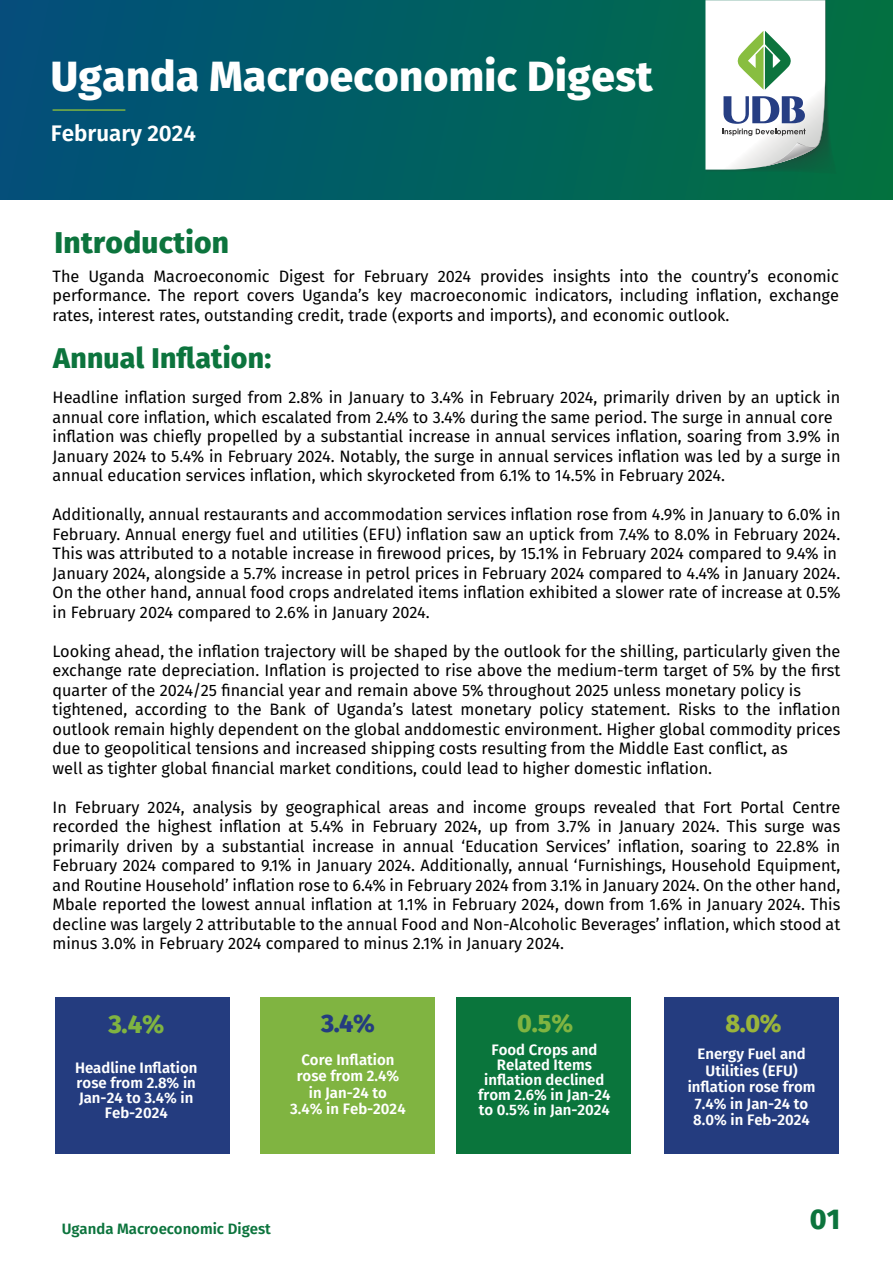
<style>
.page{position:relative;width:893px;height:1263px;background:#fff}
.page>*{position:absolute;margin:0;border:0;box-sizing:border-box;transform-origin:0 0}
.t1{font:800 42.15px "Fira Sans";letter-spacing:.01em;color:#fff}
.t2{font:800 30px "Fira Sans";letter-spacing:.01em;color:#0c743d}
.t3{font:800 28.5px "Fira Sans";letter-spacing:.01em;color:#0c743d}
.t4{font:800 25.65px "Fira Sans";color:#80b441}
.t5{font:800 25.2px "Fira Sans";color:#243c7f}
.t6{font:800 25.2px "Fira Sans";color:#80b441}
.t7{font:800 25.2px "Fira Sans";color:#9ab53b}
.t8{font:600 22.5px "Fira Sans";color:#fff}
.t9{font:16.5px/19.5px "Fira Sans";color:#010101}
.t10{font:600 15.15px/15px "Fira Sans";color:#fff;text-align:center}
.t11{font:600 15px "Fira Sans";color:#0c743d}
</style>
<div class="page">
<div style="left:0;top:0;width:893px;height:200px;background:linear-gradient(to right,#004f7d,#027140)"></div>
<div style="left:55px;top:997px;width:175px;height:157px;background:#243c7f"></div>
<div style="left:261px;top:997px;width:174px;height:157px;background:#80b441"></div>
<div style="left:457px;top:997px;width:174px;height:157px;background:#0a753c"></div>
<div style="left:664px;top:997px;width:175px;height:157px;background:#243c7f"></div>
<hr style="left:53px;top:109px;width:72px;height:2px;background:#80b441">
<svg style="left:705px;top:0;width:131px;height:174px"></svg>
<h1 class="t1" style="left:51px;top:40px;width:603px">Uganda Macroeconomic Digest</h1>
<h3 class="t8" style="left:51px;top:115px;width:147px">February 2024</h3>
<h2 class="t2" style="left:55px;top:216px;width:176px">Introduction</h2>
<p class="t9" style="left:53px;top:266px;width:788px;text-align:justify">The Uganda Macroeconomic Digest for February 2024 provides insights into the country’s economic performance. The report covers Uganda’s key macroeconomic indicators, including inflation, exchange rates, interest rates, outstanding credit, trade (exports and imports), and economic outlook.</p>
<h3 class="t3" style="left:53px;top:333px;width:220px">Annual Inflation:</h3>
<p class="t9" style="left:53px;top:387px;width:789px">Headline inflation surged from 2.8% in January to 3.4% in February 2024, primarily driven by an uptick in annual core inflation, which escalated from 2.4% to 3.4% during the same period. The surge in annual core inflation was chiefly propelled by a substantial increase in annual services inflation, soaring from 3.9% in January 2024 to 5.4% in February 2024. Notably, the surge in annual services inflation was led by a surge in annual education services inflation, which skyrocketed from 6.1% to 14.5% in February 2024.</p>
<p class="t9" style="left:53px;top:504px;width:789px">Additionally, annual restaurants and accommodation services inflation rose from 4.9% in January to 6.0% in February. Annual energy fuel and utilities (EFU) inflation saw an uptick from 7.4% to 8.0% in February 2024.<br>This was attributed to a notable increase in firewood prices, by 15.1% in February 2024 compared to 9.4% in January 2024, alongside a 5.7% increase in petrol prices in February 2024 compared to 4.4% in January 2024.<br>On the other hand, annual food crops andrelated items inflation exhibited a slower rate of increase at 0.5% in February 2024 compared to 2.6% in January 2024.</p>
<p class="t9" style="left:53px;top:641px;width:789px">Looking ahead, the inflation trajectory will be shaped by the outlook for the shilling, particularly given the exchange rate depreciation. Inflation is projected to rise above the medium-term target of 5% by the first quarter of the 2024/25 financial year and remain above 5% throughout 2025 unless monetary policy is tightened, according to the Bank of Uganda’s latest monetary policy statement. Risks to the inflation outlook remain highly dependent on the global anddomestic environment. Higher global commodity prices due to geopolitical tensions and increased shipping costs resulting from the Middle East conflict, as<br>well as tighter global financial market conditions, could lead to higher domestic inflation.</p>
<p class="t9" style="left:53px;top:797px;width:789px;text-align:justify">In February 2024, analysis by geographical areas and income groups revealed that Fort Portal Centre recorded the highest inflation at 5.4% in February 2024, up from 3.7% in January 2024. This surge was primarily driven by a substantial increase in annual ‘Education Services’ inflation, soaring to 22.8% in February 2024 compared to 9.1% in January 2024. Additionally, annual ‘Furnishings, Household Equipment, and Routine Household’ inflation rose to 6.4% in February 2024 from 3.1% in January 2024. On the other hand, Mbale reported the lowest annual inflation at 1.1% in February 2024, down from 1.6% in January 2024. This decline was largely 2 attributable to the annual Food and Non-Alcoholic Beverages’ inflation, which stood at minus 3.0% in February 2024 compared to minus 2.1% in January 2024.</p>
<h3 class="t4" style="left:108px;top:1002px;width:58px">3.4%</h3>
<h3 class="t5" style="left:321px;top:1001px;width:55px">3.4%</h3>
<p class="t10" style="left:75px;top:1059px;width:124px">Headline Inflation rose from 2.8% in<br>Jan-24 to 3.4% in<br>Feb-2024</p>
<p class="t10" style="left:290px;top:1050px;width:117px;line-height:16.5px">Core Inflation rose from 2.4% in Jan-24 to<br>3.4% in Feb-2024</p>
<p class="t11" style="left:62px;top:1217px;width:211px">Uganda Macroeconomic Digest</p>
<h3 class="t6" style="left:517px;top:1002px;width:57px">0.5%</h3>
<p class="t10" style="left:478px;top:1041px;width:134px">Food Crops and<br>Related Items inflation declined from 2.6% in Jan-24 to 0.5% in Jan-2024</p>
<h3 class="t7" style="left:726px;top:1001px;width:57px">8.0%</h3>
<p class="t10" style="left:688px;top:1045px;width:129px;line-height:16.5px">Energy Fuel and<br>Utilities (EFU) inflation rose from<br>7.4% in Jan-24 to<br>8.0% in Feb-2024</p>
<h3 class="t3" style="left:810px;top:1195px;width:32px">01</h3>
</div>
